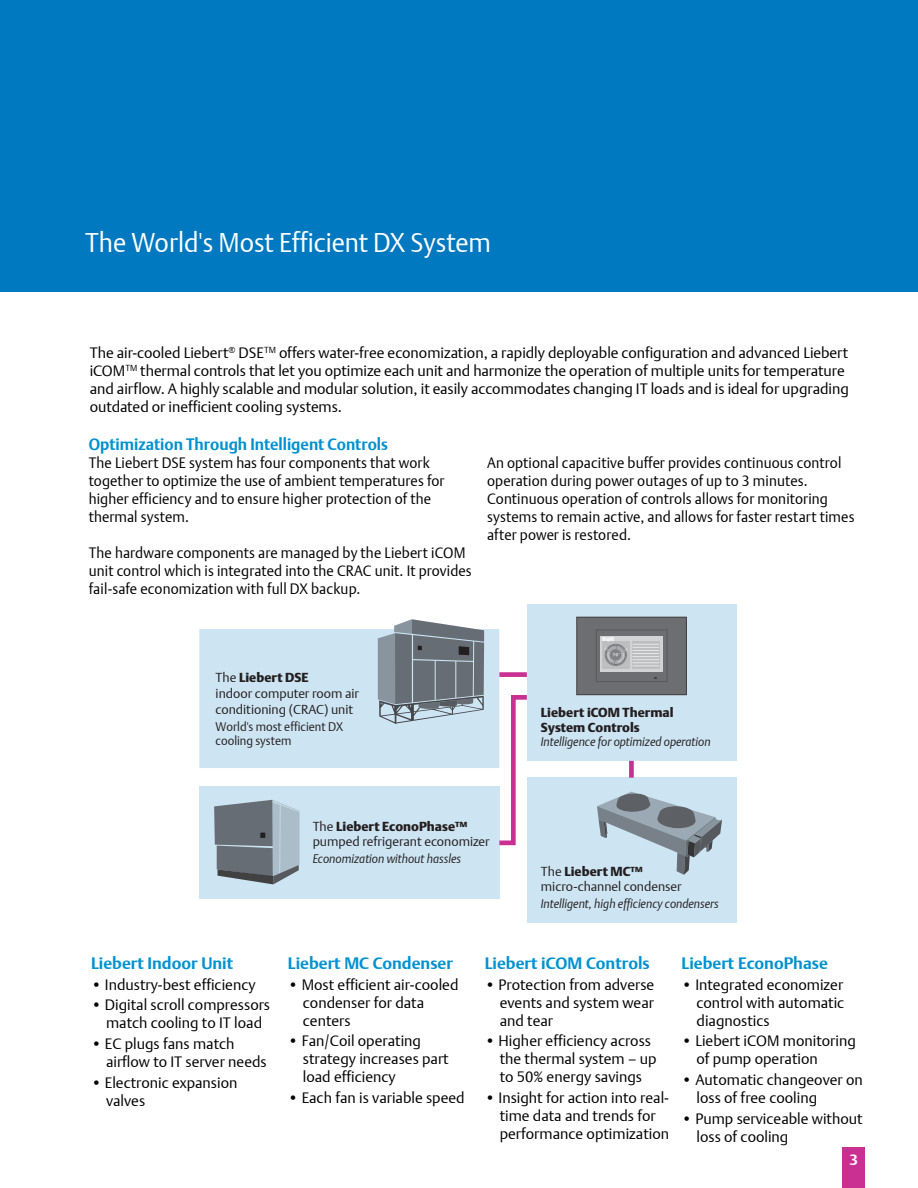
<style>
.page{position:relative;width:918px;height:1188px;background:#fff}
.page>*{position:absolute;margin:0;border:0;box-sizing:border-box;transform-origin:0 0}
.t1{font:300 27px "DTL Argo T";color:#fff;scale:.95 1}
.t2{font:700 16.5px "DTL Argo T";color:#0091d1}
.t3{font:700 16.5px "DTL Argo T";color:#0091d1;scale:.95 1}
.t4{font:300 15px/18px "DTL Argo T";color:#000}
.t5{font:300 15px/18px "DTL Argo T";color:#000;scale:.95 1}
.t6{font:700 15px "DTL Argo T";color:#fff}
.t7{font:300 12.9px/15.6px "DTL Argo T";color:#231f20}
.t8{font:12.9px/15.6px "DTL Argo T Black";color:#231f20}
.t9{font:italic 300 12.45px "DTL Argo T";color:#231f20;scale:.95 1}
.t10{font:300 12.45px/14.1px "DTL Argo T";color:#231f20;scale:.95 1}
.s1{font-family:"DTL Argo T";font-weight:300}
</style>
<div class="page">
<div style="left:0;top:0;width:918px;height:292px;background:#0079c1"></div>
<div style="left:199px;top:787px;width:300px;height:112px;background:#cde4f2"></div>
<div style="left:629px;top:761px;width:5px;height:17px;background:#c93092"></div>
<svg style="left:495px;top:693px;width:32px;height:155px"></svg>
<div style="left:199px;top:629px;width:300px;height:139px;background:#cde4f2"></div>
<div style="left:527px;top:777px;width:210px;height:145px;background:#cde4f2"></div>
<div style="left:527px;top:604px;width:209px;height:157px;background:#cde4f2"></div>
<svg style="left:378px;top:619px;width:106px;height:105px;background:#858e96"></svg>
<svg style="left:597px;top:792px;width:125px;height:83px"></svg>
<div style="left:499px;top:672px;width:28px;height:5px;background:#c93092"></div>
<svg style="left:214px;top:800px;width:86px;height:84px;background:#838d96"></svg>
<div style="left:577px;top:617px;width:109px;height:78px;background:#6d6e71"></div>
<div style="left:577px;top:617px;width:110px;height:78px;border:1px solid #414042"></div>
<div style="left:596px;top:630px;width:71px;height:52px;border:1px solid #58595b"></div>
<div style="left:600px;top:636px;width:63px;height:36px;background:#d1d3d4"></div>
<div style="left:602px;top:641px;width:28px;height:28px;background:#bcbec0"></div>
<div style="left:632px;top:641px;width:28px;height:28px;background:#bcbec0"></div>
<svg style="left:602px;top:637px;width:57px;height:30px"></svg>
<div style="left:843px;top:1148px;width:22px;height:40px;background:#c93092"></div>
<h1 class="t1" style="left:85px;top:226px;width:429px">The World's Most Efficient DX System</h1>
<p class="t4" style="left:90px;top:343px;width:761px">The air-cooled Liebert<sup>®</sup> DSE<sup>TM</sup> offers water-free economization, a rapidly deployable configuration and advanced Liebert iCOM<sup>TM</sup> thermal controls that let you optimize each unit and harmonize the operation of multiple units for temperature and airflow. A highly scalable and modular solution, it easily accommodates changing IT loads and is ideal for upgrading outdated or inefficient cooling systems.</p>
<p class="t3" style="left:89px;top:434px;width:317px">Optimization Through Intelligent Controls</p>
<p class="t5" style="left:89px;top:454px;width:376px">The Liebert DSE system has four components that work together to optimize the use of ambient temperatures for higher efficiency and to ensure higher protection of the thermal system.</p>
<p class="t5" style="left:89px;top:544px;width:405px">The hardware components are managed by the Liebert iCOM unit control which is integrated into the CRAC unit. It provides fail-safe economization with full DX backup.</p>
<p class="t5" style="left:487px;top:454px;width:388px">An optional capacitive buffer provides continuous control operation during power outages of up to 3 minutes.<br>Continuous operation of controls allows for monitoring systems to remain active, and allows for faster restart times after power is restored.</p>
<p class="t8" style="left:216px;top:670px;width:94px"><span class="s1">The</span> Liebert DSE</p>
<p class="t7" style="left:216px;top:686px;width:145px">indoor computer room air conditioning (CRAC) unit</p>
<p class="t10" style="left:216px;top:720px;width:136px">World's most efficient DX cooling system</p>
<p class="t8" style="left:313px;top:818px;width:156px"><span class="s1">The</span> Liebert EconoPhase™</p>
<p class="t7" style="left:313px;top:834px;width:178px">pumped refrigerant economizer</p>
<p class="t9" style="left:313px;top:852px;width:158px">Economization without hassles</p>
<p class="t8" style="left:541px;top:704px;width:134px">Liebert iCOM Thermal<br>System Controls</p>
<p class="t9" style="left:541px;top:734px;width:180px">Intelligence for optimized operation</p>
<p class="t8" style="left:541px;top:863px;width:103px"><span class="s1">The</span> Liebert MC™</p>
<p class="t7" style="left:541px;top:879px;width:142px">micro-channel condenser</p>
<p class="t9" style="left:541px;top:896px;width:189px">Intelligent, high efficiency condensers</p>
<p class="t2" style="left:91px;top:953px;width:144px">Liebert Indoor Unit</p>
<p class="t4" style="left:91px;top:975px;width:166px">• Industry-best efficiency</p>
<p class="t4" style="left:91px;top:996px;width:181px;text-align:center">• Digital scroll compressors match cooling to IT load</p>
<p class="t4" style="left:106px;top:1035px;width:162px;text-indent:-15px">• EC plugs fans match airflow to IT server needs</p>
<p class="t4" style="left:106px;top:1073px;width:133px;text-indent:-15px">• Electronic expansion valves</p>
<p class="t2" style="left:288px;top:953px;width:167px">Liebert MC Condenser</p>
<p class="t4" style="left:303px;top:975px;width:157px;text-indent:-15px">• Most efficient air-cooled condenser for data centers</p>
<p class="t4" style="left:303px;top:1032px;width:147px;text-indent:-15px">• Fan/Coil operating strategy increases part load efficiency</p>
<p class="t4" style="left:288px;top:1089px;width:178px">• Each fan is variable speed</p>
<p class="t2" style="left:485px;top:953px;width:167px">Liebert iCOM Controls</p>
<p class="t4" style="left:500px;top:975px;width:156px;text-align:justify;text-indent:-15px">• Protection from adverse events and system wear and tear</p>
<p class="t4" style="left:500px;top:1032px;width:158px;text-indent:-15px">• Higher efficiency across the thermal system – up to 50% energy savings</p>
<p class="t4" style="left:500px;top:1089px;width:171px;text-indent:-15px">• Insight for action into real&shy;time data and trends for performance optimization</p>
<p class="t2" style="left:682px;top:953px;width:148px">Liebert EconoPhase</p>
<p class="t4" style="left:697px;top:975px;width:149px;text-align:justify;text-indent:-15px">• Integrated economizer control with automatic diagnostics</p>
<p class="t4" style="left:697px;top:1032px;width:161px;text-indent:-15px">• Liebert iCOM monitoring of pump operation</p>
<p class="t4" style="left:697px;top:1071px;width:168px;text-indent:-15px">• Automatic changeover on loss of free cooling</p>
<p class="t4" style="left:697px;top:1109px;width:168px;text-indent:-15px">• Pump serviceable without loss of cooling</p>
<p class="t6" style="left:849px;top:1150px;width:10px">3</p>
</div>
